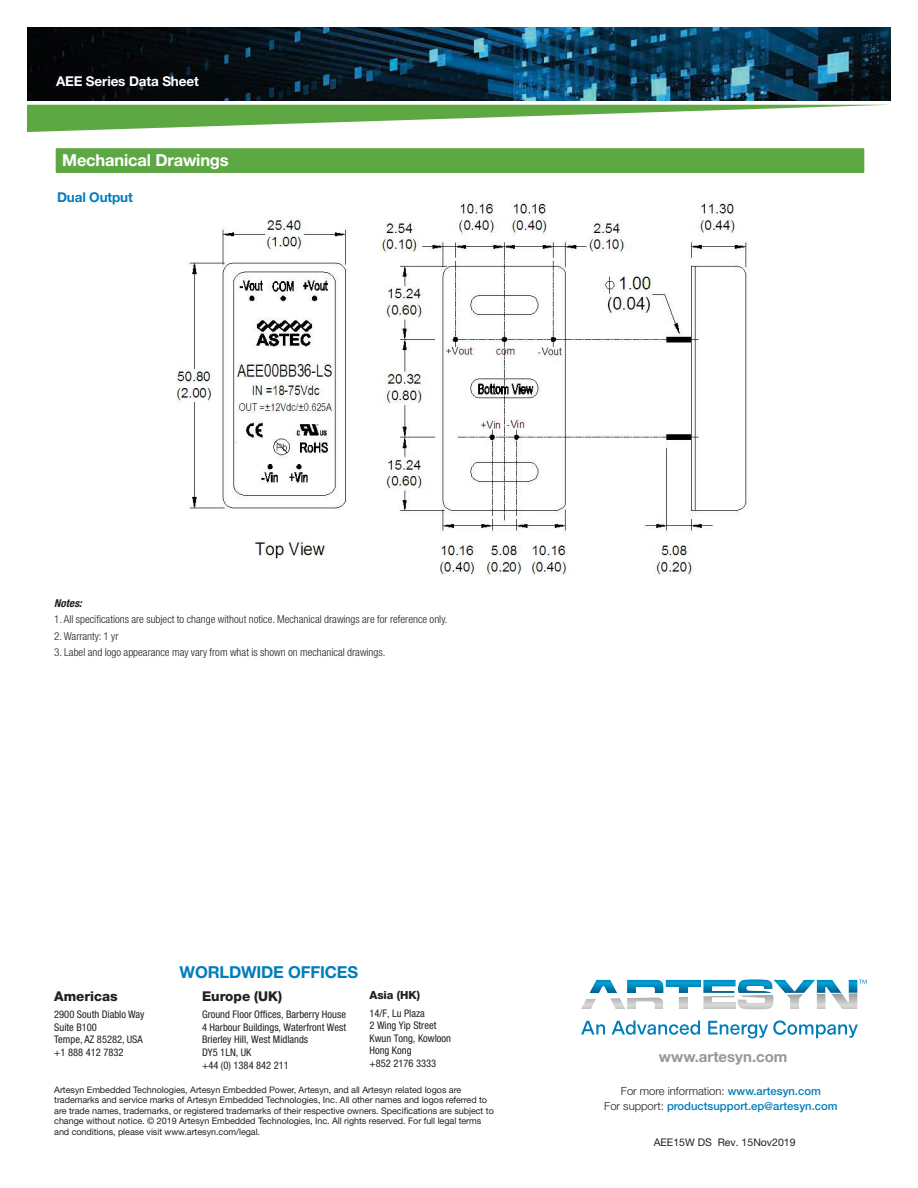
<style>
.page{position:relative;width:918px;height:1188px;background:#fff}
.page>*{position:absolute;margin:0;border:0;box-sizing:border-box;transform-origin:0 0}
.t1{font:700 16.5px "Helvetica Neue LT Std";letter-spacing:-.01em;color:#fff}
.t2{font:700 16.5px "Helvetica Neue LT Std";letter-spacing:-.01em;color:#007dba}
.t3{font:700 15px "Helvetica Neue LT Std";color:#959799}
.t4{font:700 13.5px "Helvetica Neue LT Std";letter-spacing:-.01em;color:#fff}
.t5{font:800 13.5px "Helvetica Neue LT Std";color:#221f1f}
.t6{font:700 13.5px "Helvetica Neue LT Std";letter-spacing:-.01em;color:#007dba}
.t7{font:500 11.25px/15px "Helvetica Neue LT Std";color:#007dba;text-align:center}
.t8{font:800 11.25px "Helvetica Neue LT Std";color:#221f1f}
.t9{font:300 condensed 10.8px "Helvetica Neue LT Pro";color:#221f1f}
.t10{font:italic 700 condensed 10.8px "Helvetica Neue LT Pro";color:#221f1f}
.t11{font:condensed 10.5px/12.6px "Helvetica Neue LT Std";color:#221f1f}
.t12{font:10.5px "Helvetica Neue LT Std";color:#221f1f}
.t13{font:9px/10.5px "Helvetica Neue LT Std";letter-spacing:-.005em;color:#221f1f}
.s1{font-weight:300;color:#221f1f}
.s2{font-family:"Helvetica Neue LT Pro"}
</style>
<div class="page">
<svg style="left:859px;top:980px;width:7px;height:4px"></svg>
<img style="left:589px;top:979px;width:269px;height:14px">
<img style="left:610px;top:997px;width:53px;height:12px">
<img style="left:703px;top:996px;width:33px;height:13px">
<img style="left:581px;top:999px;width:15px;height:10px">
<svg style="left:679px;top:997px;width:9px;height:12px"></svg>
<img style="left:738px;top:995px;width:36px;height:15px">
<img style="left:817px;top:994px;width:9px;height:15px">
<img style="left:831px;top:993px;width:27px;height:16px">
<img style="left:787px;top:994px;width:16px;height:15px">
<svg style="left:581px;top:1021px;width:24px;height:14px"></svg>
<svg style="left:612px;top:1021px;width:88px;height:14px"></svg>
<svg style="left:708px;top:1020px;width:150px;height:18px"></svg>
<img style="left:27px;top:27px;width:864px;height:73px">
<svg style="left:27px;top:105px;width:854px;height:27px"></svg>
<div style="left:56px;top:149px;width:808px;height:23px;background:#5ea844"></div>
<hr style="left:56px;top:148px;width:808px;height:1px;background:#5ea844">
<svg style="left:864px;top:149px;width:1px;height:23px"></svg>
<hr style="left:56px;top:172px;width:808px;height:1px;background:#5ea844">
<img style="left:176px;top:200px;width:573px;height:376px">
<h3 class="t4" style="left:56px;top:73px;width:144px">AEE Series Data Sheet</h3>
<h1 class="t1" style="left:62px;top:154px;width:168px">Mechanical Drawings</h1>
<h3 class="t6" style="left:57px;top:193px;width:77px">Dual Output</h3>
<p class="t10" style="left:54px;top:597px;width:29px">Notes:</p>
<p class="t9" style="left:54px;top:616px;width:395px">1. All specifications are subject to change without notice. Mechanical drawings are for reference only.</p>
<p class="t9" style="left:54px;top:632px;width:66px">2. Warranty: 1 yr</p>
<p class="t9" style="left:54px;top:648px;width:333px">3. Label and logo appearance may vary from what is shown on mechanical drawings.</p>
<h3 class="t5" style="left:54px;top:991px;width:65px">Americas</h3>
<p class="t11" style="left:54px;top:1009px;width:92px">2900 South Diablo Way<br>Suite B100<br>Tempe, AZ 85282, USA +1 888 412 7832</p>
<h1 class="t2" style="left:180px;top:963px;width:180px">WORLDWIDE OFFICES</h1>
<h3 class="t5" style="left:202px;top:991px;width:82px">Europe (UK)</h3>
<p class="t11" style="left:202px;top:1009px;width:146px">Ground Floor Offices, Barberry House<br>4 Harbour Buildings, Waterfront West<br>Brierley Hill, West Midlands<br>DY5 1LN, UK<br>+44 (0) 1384 842 211</p>
<p class="t8" style="left:369px;top:991px;width:52px">Asia (HK)</p>
<p class="t11" style="left:369px;top:1007px;width:83px">14/F, Lu Plaza<br>2 Wing Yip Street<br>Kwun Tong, Kowloon<br>Hong Kong<br>+852 2176 3333</p>
<p class="t13" style="left:54px;top:1085px;width:441px">Artesyn Embedded Technologies, Artesyn Embedded Power, Artesyn, and all Artesyn related logos are trademarks and service marks of Artesyn Embedded Technologies, Inc. All other names and logos referred to are trade names, trademarks, or registered trademarks of their respective owners. Specifications are subject to change without notice. © 2019 Artesyn Embedded Technologies, Inc. All rights reserved. For full legal terms and conditions, please visit www.artesyn.com/legal.</p>
<h2 class="t3" style="left:659px;top:1051px;width:130px">www.artesyn.com</h2>
<p class="t7" style="left:604px;top:1085px;width:235px"><span class="s1">For more information:</span> www.artesyn.com<br><span class="s1">For support:</span> productsupport.ep@artesyn.com</p>
<p class="t12" style="left:654px;top:1136px;width:143px">AEE15W DS Rev. <span class="s2">15Nov2019</span></p>
</div>
